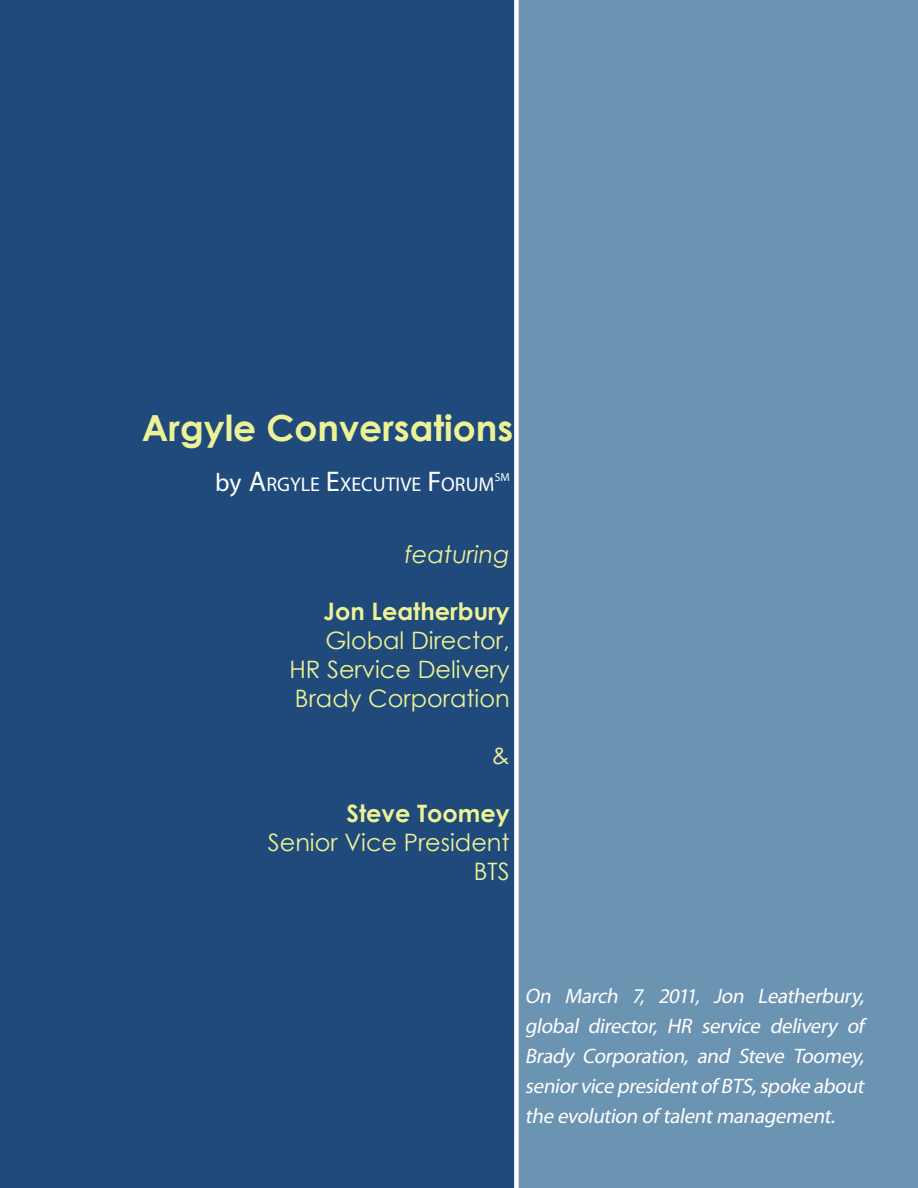
<style>
.page{position:relative;width:918px;height:1188px;background:#fff}
.page>*{position:absolute;margin:0;border:0;box-sizing:border-box;transform-origin:0 0}
.t1{font:700 36px "Century Gothic";color:#edf296}
.t2{font:24px/28.8px "Century Gothic";color:#edf296;text-align:justify}
.t3{font:700 24px "Century Gothic";color:#edf296}
.t4{font:italic 24px "Century Gothic";color:#edf296}
.t5{font:italic 21px/30px "Myriad Pro";color:#fff;text-align:justify}
.t6{font:19.95px "Myriad Pro";color:#fff}
.t7{font:11.7px "Myriad Pro";color:#fff}
.s1{font-size:25.5px}
.s2{font-size:28.5px}
</style>
<div class="page">
<div style="left:459px;top:0;width:459px;height:1188px;background:#6b93b2"></div>
<div style="left:0;top:0;width:519px;height:1188px;background:#1f4a7b"></div>
<h1 class="t1" style="left:142px;top:400px;width:373px">Argyle Conversations</h1>
<p class="t6" style="left:215px;top:472px;width:281px"><span class="s1">by</span> <span class="s2">A</span>RGYLE <span class="s2">E</span>XECUTIVE <span class="s2">F</span>ORUM</p>
<p class="t7" style="left:495px;top:470px;width:17px">SM</p>
<p class="t4" style="left:405px;top:537px;width:107px">featuring</p>
<p class="t3" style="left:324px;top:593px;width:188px">Jon Leatherbury</p>
<p class="t2" style="left:289px;top:626px;width:222px;text-indent:36px">Global Director, HR Service Delivery Brady Corporation</p>
<p class="t2" style="left:492px;top:741px;width:20px">&amp;</p>
<p class="t3" style="left:347px;top:795px;width:165px">Steve Toomey</p>
<p class="t2" style="left:268px;top:827px;width:243px;text-align:right">Senior Vice President<br>BTS</p>
<p class="t5" style="left:525px;top:980px;width:345px">On March 7, 2011, Jon Leatherbury, global director, HR service delivery of Brady Corporation, and Steve Toomey, seniorvice presidentofBTS,spoke about the evolution oftalentmanagement.</p>
</div>
